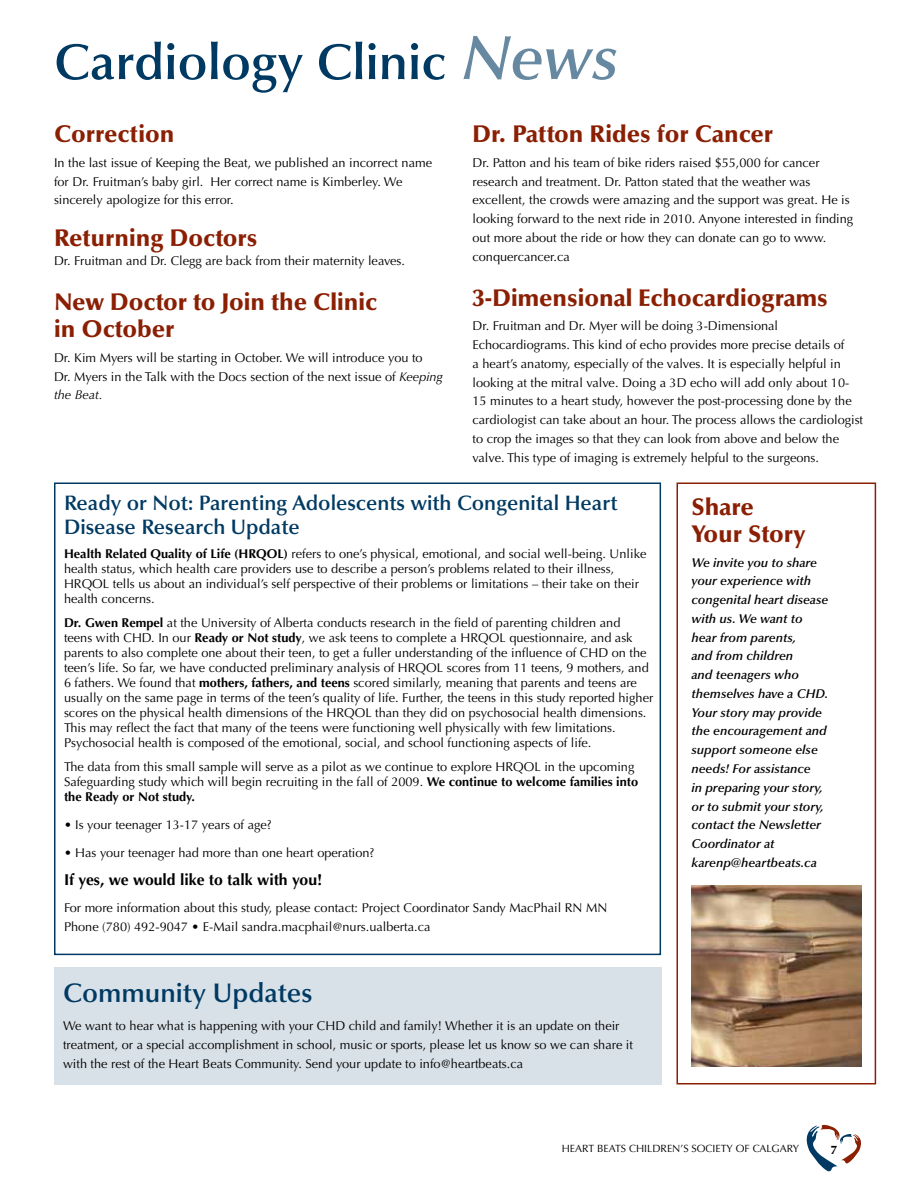
<style>
.page{position:relative;width:918px;height:1188px;background:#fff}
.page>*{position:absolute;margin:0;border:0;box-sizing:border-box;transform-origin:0 0}
.t1{font:600 51px "Optima";color:#003a63}
.t2{font:600 27px "Optima";color:#003a63}
.t3{font:900 24px/27px "Optima";color:#8a1f03}
.t4{font:600 21px/24px "Optima";color:#003a63}
.t5{font:700 15.75px "Optima";color:#000}
.t6{font:12.75px/18.8px "Optima";color:#000}
.t7{font:italic 600 12.75px/18.8px "Optima";color:#000}
.t8{font:900 12px "Optima";color:#000}
.t9{font:10.5px "Optima";color:#000}
.s1{font-style:italic;font-size:63px;color:#6689a1}
.s2{font-style:italic}
.s3{font-weight:700}
</style>
<div class="page">
<svg style="left:806px;top:1124px;width:55px;height:48px"></svg>
<div style="left:54px;top:482px;width:607px;height:473px;border:2px solid #003a63"></div>
<div style="left:676px;top:482px;width:200px;height:602px;border:2px solid #8a1f03"></div>
<div style="left:54px;top:967px;width:607px;height:117px;background:#d9e1e8"></div>
<img style="left:692px;top:886px;width:169px;height:180px">
<h1 class="t1" style="left:54px;top:32px;width:566px">Cardiology Clinic <span class="s1">News</span></h1>
<h3 class="t3" style="left:54px;top:121px;width:122px">Correction</h3>
<p class="t6" style="left:54px;top:153px;width:380px">In the last issue of Keeping the Beat, we published an incorrect name for Dr. Fruitman’s baby girl. Her correct name is Kimberley. We sincerely apologize for this error.</p>
<h3 class="t3" style="left:54px;top:225px;width:205px">Returning Doctors</h3>
<p class="t6" style="left:54px;top:252px;width:351px">Dr. Fruitman and Dr. Clegg are back from their maternity leaves.</p>
<h3 class="t3" style="left:54px;top:289px;width:325px">New Doctor to Join the Clinic in October</h3>
<p class="t6" style="left:54px;top:348px;width:391px">Dr. Kim Myers will be starting in October. We will introduce you to<br>Dr. Myers in the Talk with the Docs section of the next issue of <span class="s2">Keeping the Beat.</span></p>
<h3 class="t3" style="left:472px;top:121px;width:302px">Dr. Patton Rides for Cancer</h3>
<p class="t6" style="left:472px;top:153px;width:382px">Dr. Patton and his team of bike riders raised $55,000 for cancer research and treatment. Dr. Patton stated that the weather was excellent, the crowds were amazing and the support was great. He is looking forward to the next ride in 2010. Anyone interested in finding out more about the ride or how they can donate can go to www. conquercancer.ca</p>
<h3 class="t3" style="left:472px;top:284px;width:357px">3-Dimensional Echocardiograms</h3>
<p class="t6" style="left:472px;top:317px;width:392px">Dr. Fruitman and Dr. Myer will be doing 3-Dimensional Echocardiograms. This kind of echo provides more precise details of<br>a heart’s anatomy, especially of the valves. It is especially helpful in looking at the mitral valve. Doing a 3D echo will add only about 10- 15 minutes to a heart study, however the post-processing done by the cardiologist can take about an hour. The process allows the cardiologist to crop the images so that they can look from above and below the valve. This type of imaging is extremely helpful to the surgeons.</p>
<h3 class="t4" style="left:64px;top:491px;width:555px">Ready or Not: Parenting Adolescents with Congenital Heart<br>Disease Research Update</h3>
<p class="t6" style="left:64px;top:547px;width:584px;line-height:15px"><span class="s3">Health Related Quality of Life (HRQOL)</span> refers to one’s physical, emotional, and social well-being. Unlike health status, which health care providers use to describe a person’s problems related to their illness, HRQOL tells us about an individual’s self perspective of their problems or limitations – their take on their health concerns.</p>
<p class="t6" style="left:64px;top:616px;width:591px;line-height:15px"><span class="s3">Dr. Gwen Rempel</span> at the University of Alberta conducts research in the field of parenting children and<br>teens with CHD. In our <span class="s3">Ready or Not study</span>, we ask teens to complete a HRQOL questionnaire, and ask parents to also complete one about their teen, to get a fuller understanding of the influence of CHD on the teen’s life. So far, we have conducted preliminary analysis of HRQOL scores from 11 teens, 9 mothers, and 6 fathers. We found that <span class="s3">mothers, fathers, and teens</span> scored similarly, meaning that parents and teens are usually on the same page in terms of the teen’s quality of life. Further, the teens in this study reported higher scores on the physical health dimensions of the HRQOL than they did on psychosocial health dimensions.<br>This may reflect the fact that many of the teens were functioning well physically with few limitations.<br>Psychosocial health is composed of the emotional, social, and school functioning aspects of life.</p>
<p class="t6" style="left:64px;top:760px;width:576px;line-height:15px">The data from this small sample will serve as a pilot as we continue to explore HRQOL in the upcoming<br>Safeguarding study which will begin recruiting in the fall of 2009. <span class="s3">We continue to welcome families into the Ready or Not study.</span></p>
<p class="t6" style="left:64px;top:815px;width:209px">• Is your teenager 13-17 years of age?</p>
<p class="t6" style="left:64px;top:843px;width:312px">• Has your teenager had more than one heart operation?</p>
<p class="t5" style="left:64px;top:870px;width:260px">If yes, we would like to talk with you!</p>
<p class="t6" style="left:64px;top:899px;width:545px">For more information about this study, please contact: Project Coordinator Sandy MacPhail RN MN<br>Phone (780) 492-9047 • E-Mail sandra.macphail@nurs.ualberta.ca</p>
<h2 class="t2" style="left:63px;top:977px;width:251px">Community Updates</h2>
<p class="t6" style="left:63px;top:1016px;width:572px">We want to hear what is happening with your CHD child and family! Whether it is an update on their treatment, or a special accomplishment in school, music or sports, please let us know so we can share it with the rest of the Heart Beats Community. Send your update to info@heartbeats. ca</p>
<h3 class="t3" style="left:692px;top:494px;width:116px">Share<br>Your Story</h3>
<p class="t7" style="left:692px;top:553px;width:138px">We invite you to share your experience with congenital heart disease with us. We want to hear from parents,<br>and from children<br>and teenagers who themselves have a CHD.<br>Your story may provide the encouragement and support someone else needs! For assistance<br>in preparing your story, or to submit your story, contact the Newsletter<br>Coordinator at karenp@heartbeats.ca</p>
<p class="t9" style="left:562px;top:1143px;width:15px">Heart</p>
<p class="t9" style="left:597px;top:1143px;width:13px">Beats</p>
<p class="t9" style="left:629px;top:1143px;width:15px">Children</p>
<p class="t9" style="left:680px;top:1143px;width:24px">’s Society</p>
<p class="t9" style="left:736px;top:1143px;width:32px">of Calgary</p>
<p class="t8" style="left:831px;top:1143px;width:7px">7</p>
</div>
